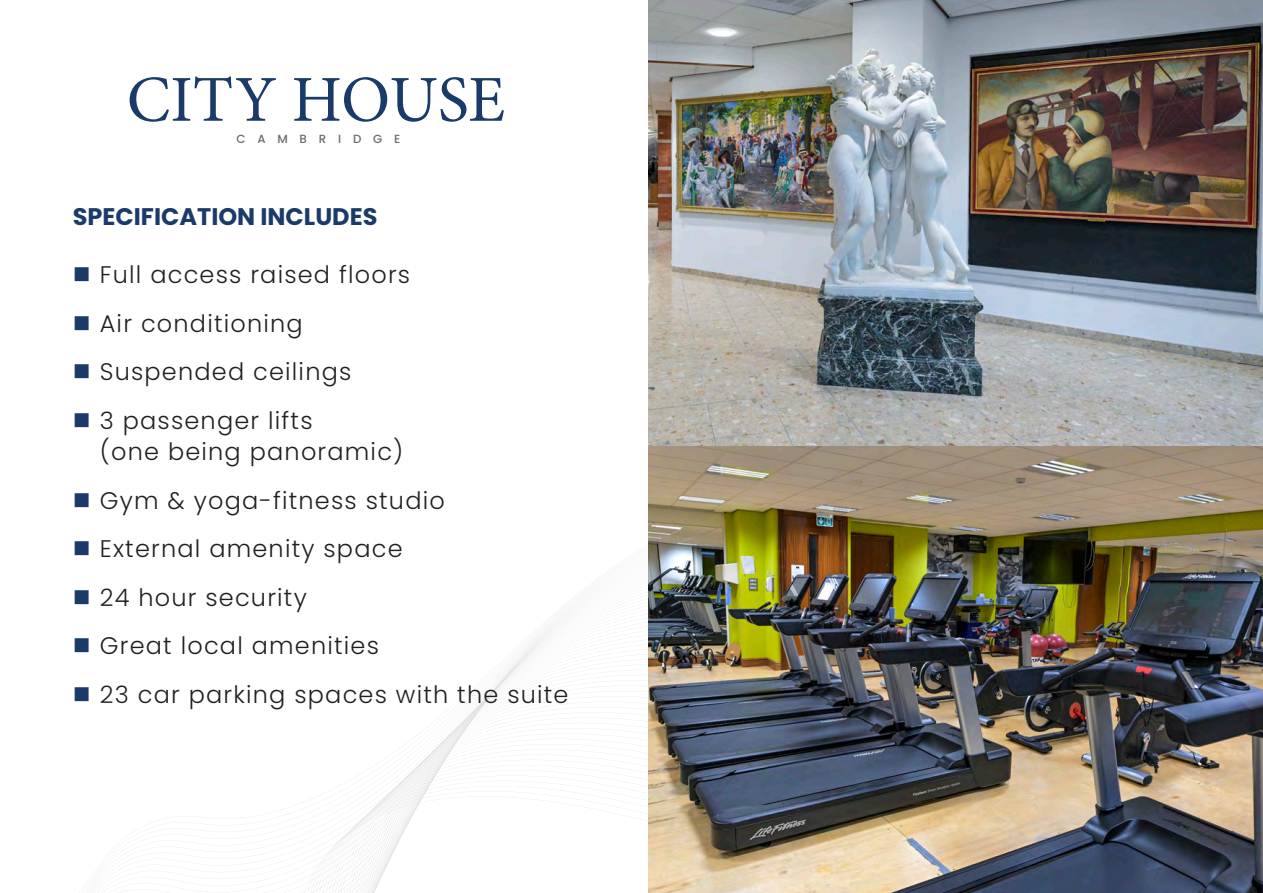
<style>
.page{position:relative;width:1263px;height:893px;background:#fff}
.page>*{position:absolute;margin:0;border:0;box-sizing:border-box;transform-origin:0 0}
.t1{font:65.55px "Minion Pro";color:#1a3b69}
.t2{font:300 24px/31.5px "Poppins";letter-spacing:.05em;color:#231f20}
.t3{font:700 24px "Poppins";color:#1a3b69}
.t4{font:500 11.85px "Poppins";letter-spacing:1em;color:#6b6b6e}
.s1{color:#1a3b69}
</style>
<div class="page">
<img style="left:648px;top:0;width:615px;height:893px">
<svg style="left:305px;top:621px;width:253px;height:272px"></svg>
<p class="t1" style="left:127px;top:56px;width:380px">CITY HOUSE</p>
<p class="t4" style="left:236px;top:132px;width:166px">CAMBRIDGE</p>
<p class="t3" style="left:73px;top:203px;width:306px">SPECIFICATION INCLUDES</p>
<p class="t2" style="left:73px;top:259px;width:339px"><span class="s1">■</span> Full access raised floors</p>
<p class="t2" style="left:73px;top:308px;width:231px"><span class="s1">■</span> Air conditioning</p>
<p class="t2" style="left:73px;top:356px;width:280px"><span class="s1">■</span> Suspended ceilings</p>
<p class="t2" style="left:100px;top:405px;width:305px;text-indent:-27px"><span class="s1">■</span> 3 passenger lifts<br>(one being panoramic)</p>
<p class="t2" style="left:73px;top:485px;width:373px"><span class="s1">■</span> Gym &amp; yoga-fitness studio</p>
<p class="t2" style="left:73px;top:533px;width:331px"><span class="s1">■</span> External amenity space</p>
<p class="t2" style="left:73px;top:582px;width:235px"><span class="s1">■</span> 24 hour security</p>
<p class="t2" style="left:73px;top:630px;width:308px"><span class="s1">■</span> Great local amenities</p>
<p class="t2" style="left:73px;top:679px;width:497px"><span class="s1">■</span> 23 car parking spaces with the suite</p>
</div>
